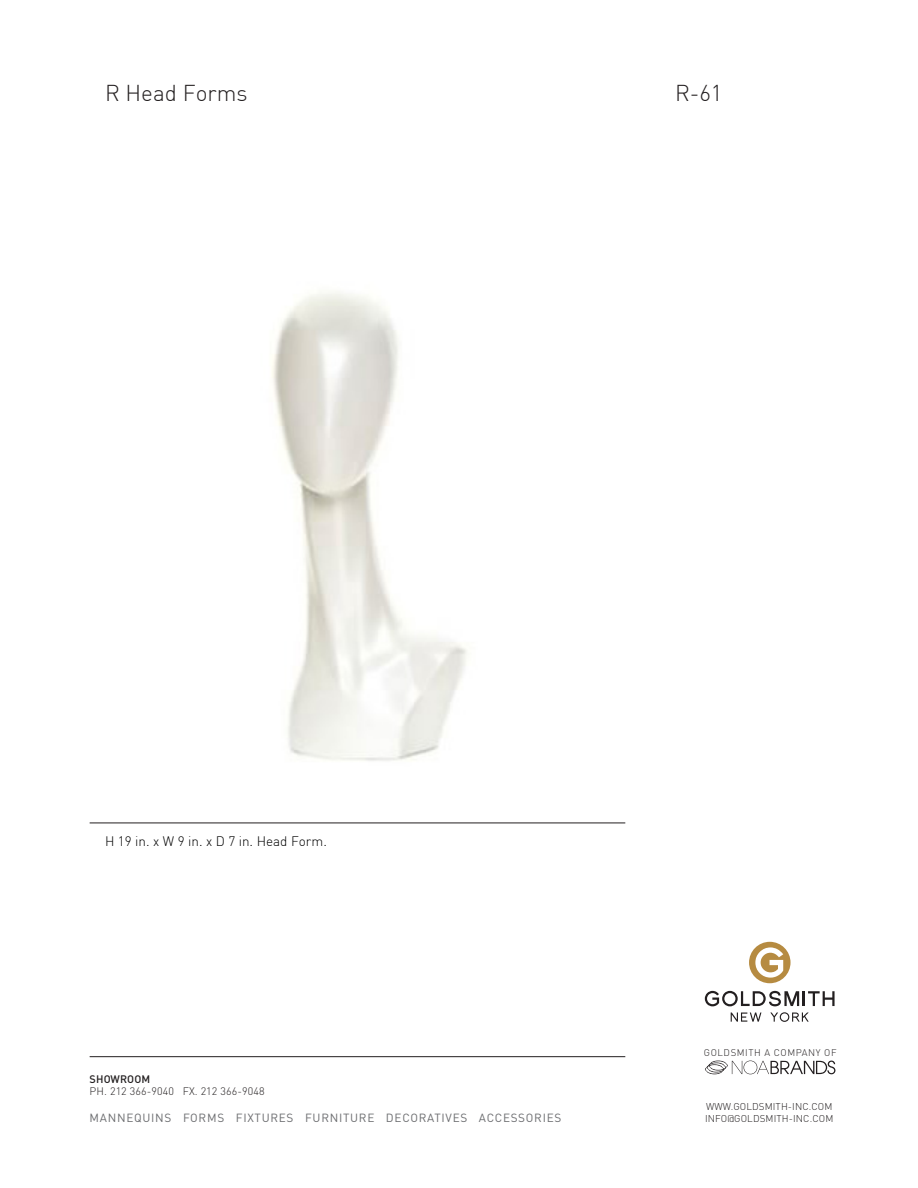
<style>
.page{position:relative;width:918px;height:1188px;background:#fff}
.page>*{position:absolute;margin:0;border:0;box-sizing:border-box;transform-origin:0 0}
.t1{font:300 22.5px "DIN Pro";color:#231f20}
.t2{font:300 13.5px "DIN Pro";color:#000}
.t3{font:11.7px "DIN";letter-spacing:.06em;color:#6c6d70}
.t4{font:300 10.8px "DIN";letter-spacing:.01em;color:#231f20}
.t5{font:500 10.8px "DIN";letter-spacing:.01em;color:#231f20}
.t6{font:300 9.75px "DIN";letter-spacing:.01em;color:#231f20}
.t7{font:300 9.6px "DIN";letter-spacing:.06em;color:#231f20}
</style>
<div class="page">
<hr style="left:90px;top:823px;width:535px;height:1px;background:#231f20">
<hr style="left:90px;top:1056px;width:535px;height:1px;background:#231f20">
<div style="left:749px;top:942px;width:42px;height:41px;background:#b68b41;border-radius:50%"></div>
<svg style="left:705px;top:991px;width:130px;height:15px"></svg>
<svg style="left:731px;top:1013px;width:30px;height:9px"></svg>
<svg style="left:770px;top:1012px;width:39px;height:10px"></svg>
<svg style="left:755px;top:947px;width:28px;height:31px"></svg>
<svg style="left:705px;top:1061px;width:130px;height:13px"></svg>
<img style="left:272px;top:291px;width:195px;height:470px">
<h1 class="t1" style="left:105px;top:83px;width:144px">R Head Forms</h1>
<h1 class="t1" style="left:675px;top:83px;width:49px">R-61</h1>
<p class="t2" style="left:105px;top:836px;width:223px">H 19 in. x W 9 in. x D 7 in. Head Form.</p>
<p class="t5" style="left:90px;top:1072px;width:62px">SHOWROOM</p>
<p class="t4" style="left:90px;top:1085px;width:177px">PH. 212 366-9040 FX. 212 366-9048</p>
<p class="t3" style="left:90px;top:1110px;width:473px">MANNEQUINS FORMS FIXTURES FURNITURE DECORATIVES ACCESSORIES</p>
<p class="t7" style="left:704px;top:1047px;width:134px">GOLDSMITH A COMPANY OF</p>
<p class="t6" style="left:706px;top:1100px;width:128px">WWW.GOLDSMITH-INC.COM</p>
<p class="t6" style="left:705px;top:1112px;width:130px">INFO@GOLDSMITH-INC.COM</p>
</div>
